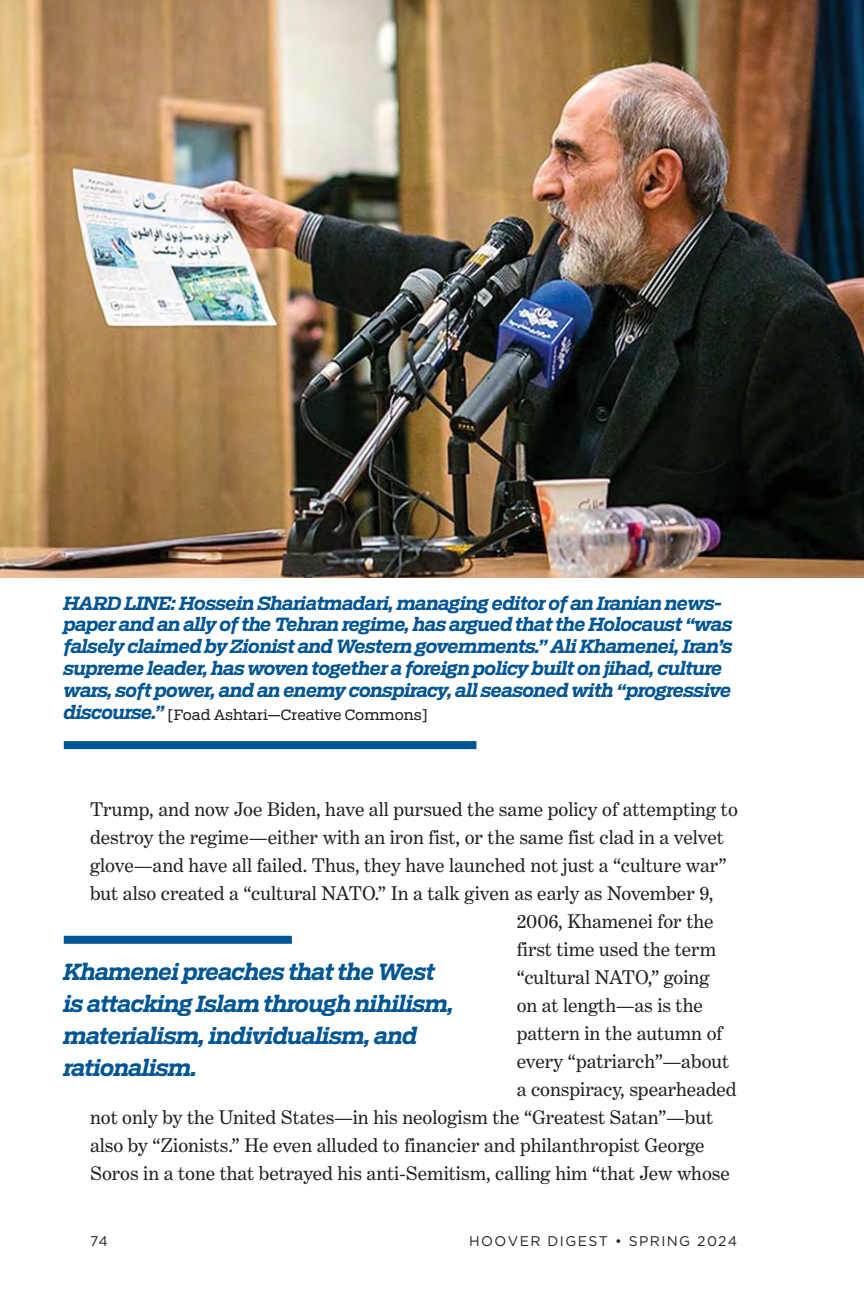
<style>
.page{position:relative;width:864px;height:1296px;background:#fff}
.page>*{position:absolute;margin:0;border:0;box-sizing:border-box;transform-origin:0 0}
.t1{font:italic 700 22px/32px "Receiver";letter-spacing:-.025em;color:#005594}
.t2{font:20px "Benton Modern Text";color:#231f20}
.t3{font:italic 700 18px/22px "Receiver";letter-spacing:-.025em;color:#005594}
.t4{font:14px "Receiver";color:#231f20}
.t5{font:14px "Gotham";letter-spacing:.1em;color:#231f20}
.s1{font-weight:700;font-style:italic;font-size:18px;color:#005594}
</style>
<div class="page">
<div style="left:64px;top:741px;width:412px;height:8px;background:#005594"></div>
<img style="left:0;top:0;width:864px;height:578px">
<div style="left:64px;top:936px;width:228px;height:8px;background:#005594"></div>
<p class="t3" style="left:64px;top:592px;width:670px">HARD LINE: Hossein Shariatmadari, managing editor of an Iranian news&shy;paper and an ally of the Tehran regime, has argued that the Holocaust “was falsely claimed by Zionist and Western governments.” Ali Khamenei, Iran’s supreme leader, has woven together a foreign policy built on jihad, culture wars, soft power, and an enemy conspiracy, all seasoned with “progressive</p>
<p class="t4" style="left:64px;top:706px;width:366px"><span class="s1">discourse.”</span> [Foad Ashtari—Creative Commons]</p>
<p class="t2" style="left:90px;top:798px;width:649px">Trump, and now Joe Biden, have all pursued the same policy of attempting to</p>
<p class="t2" style="left:90px;top:826px;width:635px">destroy the regime—either with an iron fist, or the same fist clad in a velvet</p>
<p class="t2" style="left:90px;top:854px;width:638px">glove—and have all failed. Thus, they have launched not just a “culture war”</p>
<p class="t2" style="left:90px;top:882px;width:625px">but also created a “cultural NATO.” In a talk given as early as November 9,</p>
<p class="t2" style="left:517px;top:910px;width:198px">2006, Khamenei for the</p>
<p class="t2" style="left:517px;top:938px;width:201px">first time used the term</p>
<p class="t2" style="left:517px;top:966px;width:195px">“cultural NATO,” going</p>
<p class="t2" style="left:517px;top:994px;width:188px">on at length—as is the</p>
<p class="t2" style="left:517px;top:1022px;width:208px">pattern in the autumn of</p>
<p class="t2" style="left:517px;top:1050px;width:214px">every “patriarch”—about</p>
<p class="t2" style="left:517px;top:1078px;width:221px">a conspiracy, spearheaded</p>
<p class="t2" style="left:90px;top:1106px;width:625px">not only by the United States—in his neologism the “Greatest Satan”—but</p>
<p class="t2" style="left:90px;top:1134px;width:616px">also by “Zionists.” He even alluded to financier and philanthropist George</p>
<p class="t2" style="left:90px;top:1162px;width:641px">Soros in a tone that betrayed his anti-Semitism, calling him “that Jew whose</p>
<p class="t1" style="left:64px;top:956px;width:392px">Khamenei preaches that the West is attacking Islam through nihilism, materialism, individualism, and rationalism.</p>
<p class="t5" style="left:90px;top:1232px;width:19px">74</p>
<p class="t5" style="left:469px;top:1232px;width:269px">HOOVER DIGEST • Spri ng 2024</p>
</div>
